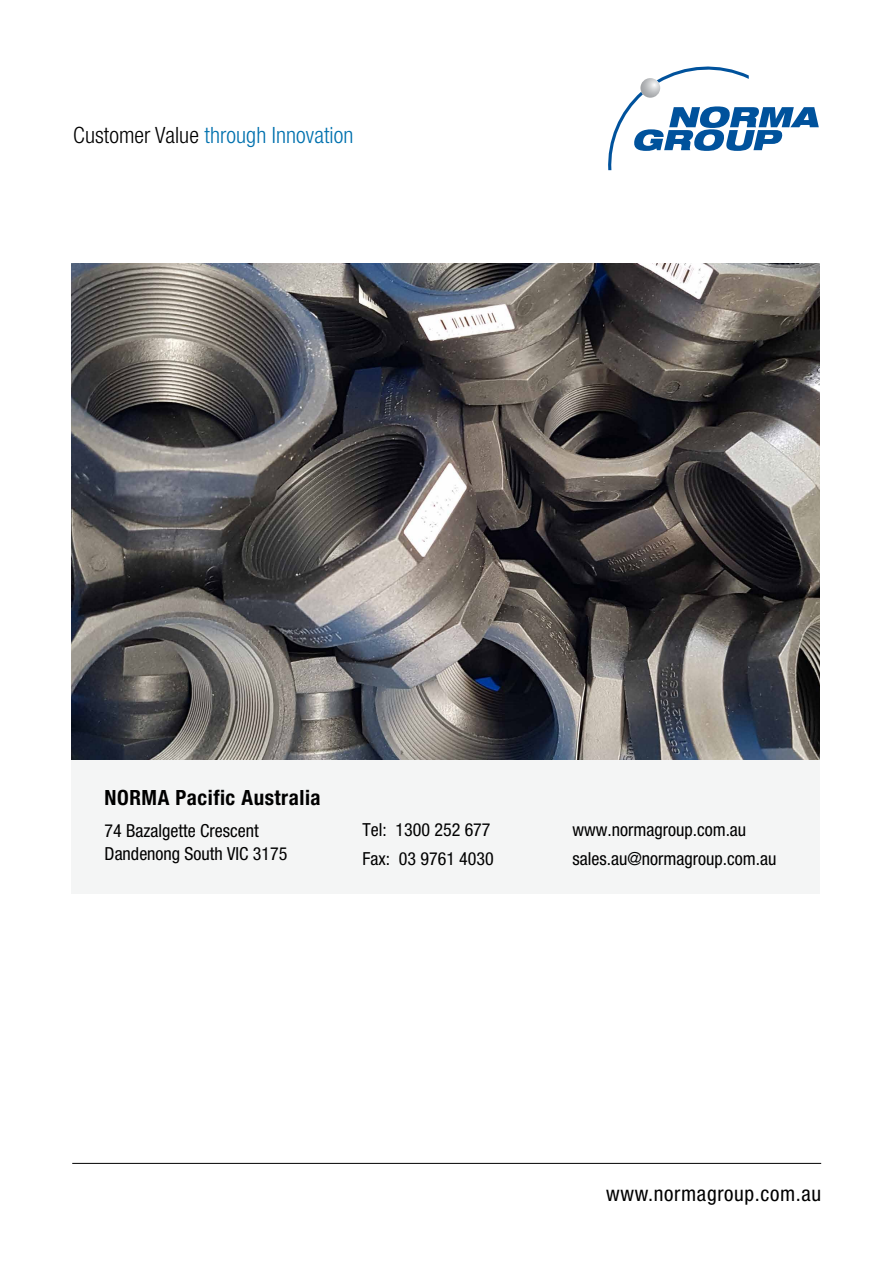
<style>
.page{position:relative;width:893px;height:1263px;background:#fff}
.page>*{position:absolute;margin:0;border:0;box-sizing:border-box;transform-origin:0 0}
.t1{font:300 condensed 22.5px "Helvetica Neue LT Std";letter-spacing:.005em;color:#0071ae}
.t2{font:condensed 21px "Helvetica Neue LT Std";letter-spacing:.03em;color:#000}
.t3{font:700 condensed 21px "Helvetica Neue LT Std";letter-spacing:.025em;color:#000}
.t4{font:condensed 18px/23px "Helvetica Neue LT Std";color:#000}
.s1{color:#000}
</style>
<div class="page">
<svg style="left:608px;top:67px;width:211px;height:103px"></svg>
<hr style="left:72px;top:1163px;width:749px;height:1px;background:#000">
<div style="left:72px;top:263px;width:748px;height:630px;background:#f4f5f5"></div>
<img style="left:72px;top:263px;width:748px;height:496px">
<p class="t1" style="left:73px;top:122px;width:282px"><span class="s1">Customer Value</span> through Innovation</p>
<p class="t3" style="left:105px;top:784px;width:217px">NORMA Pacific Australia</p>
<p class="t4" style="left:105px;top:819px;width:184px">74 Bazalgette Crescent<br>Dandenong South VIC 3175</p>
<p class="t4" style="left:572px;top:815px;width:205px;line-height:28.3px">www.normagroup.com.au sales.au@normagroup.com.au</p>
<p class="t4" style="left:363px;top:815px;width:133px;line-height:28.5px">Tel: 1300 252 677<br>Fax: 03 9761 4030</p>
<p class="t2" style="left:606px;top:1182px;width:216px">www.normagroup.com.au</p>
</div>
